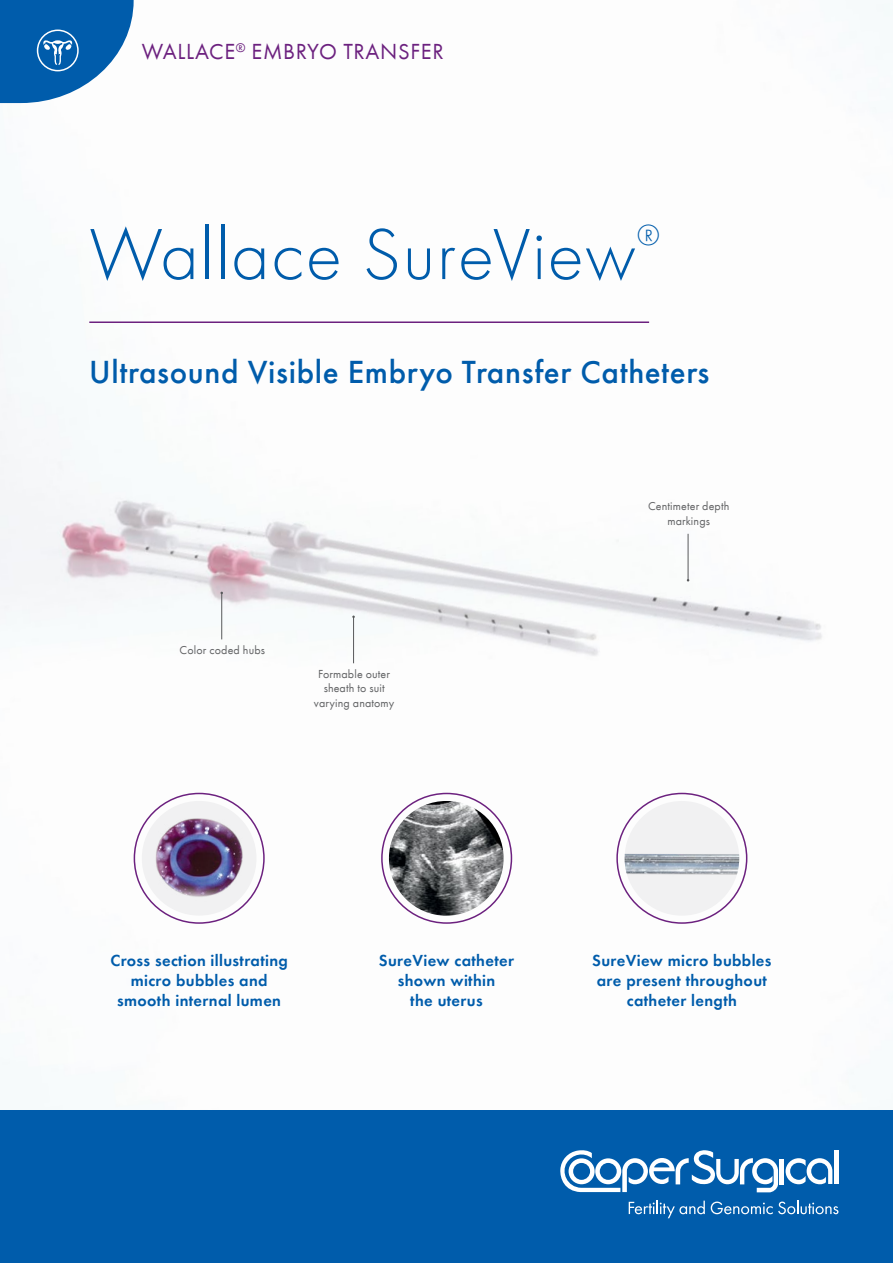
<style>
.page{position:relative;width:893px;height:1263px;background:#fff}
.page>*{position:absolute;margin:0;border:0;box-sizing:border-box;transform-origin:0 0}
.t1{font:300 75px "Futura PT";letter-spacing:.02em;color:#005cab}
.t2{font:500 33px "Futura PT";letter-spacing:.02em;color:#005cab}
.t3{font:300 30.6px "Futura PT";color:#005cab}
.t4{font:22.5px "Futura PT";letter-spacing:.03em;color:#6c217f}
.t5{font:600 16.5px/19.8px "Futura PT";letter-spacing:.02em;color:#005cab;text-align:center}
.t6{font:12px/14.4px "Futura PT";letter-spacing:.01em;color:#636466;text-align:center}
</style>
<div class="page">
<img style="left:0;top:3px;width:893px;height:921px">
<hr style="left:89px;top:321px;width:560px;height:2px;background:#6c217f">
<div style="left:0;top:1110px;width:893px;height:153px;background:#005cab"></div>
<hr style="left:780px;top:1159px;width:4px;height:25px;background:#fff">
<svg style="left:786px;top:1158px;width:46px;height:26px"></svg>
<hr style="left:835px;top:1150px;width:4px;height:34px;background:#fff">
<svg style="left:560px;top:1150px;width:218px;height:42px"></svg>
<svg style="left:629px;top:1200px;width:76px;height:18px"></svg>
<svg style="left:711px;top:1200px;width:127px;height:14px"></svg>
<svg style="left:0;top:0;width:134px;height:103px"></svg>
<img style="left:142px;top:801px;width:114px;height:109px">
<hr style="left:688px;top:534px;width:1px;height:46px;background:#58595b">
<hr style="left:221px;top:593px;width:1px;height:46px;background:#58595b">
<hr style="left:353px;top:617px;width:1px;height:46px;background:#58595b">
<img style="left:389px;top:801px;width:115px;height:115px;border-radius:57px">
<img style="left:625px;top:801px;width:114px;height:115px;border-radius:57px">
<h3 class="t4" style="left:142px;top:38px;width:303px">WALLACE<sup>®</sup> EMBRYO TRANSFER</h3>
<h1 class="t1" style="left:89px;top:212px;width:548px">Wallace SureView</h1>
<h3 class="t3" style="left:637px;top:218px;width:24px">®</h3>
<h2 class="t2" style="left:89px;top:352px;width:621px">Ultrasound Visible Embryo Transfer Catheters</h2>
<p class="t6" style="left:180px;top:643px;width:87px">Color coded hubs</p>
<p class="t6" style="left:314px;top:667px;width:82px">Formable outer sheath to suit varying anatomy</p>
<p class="t6" style="left:648px;top:499px;width:83px">Centimeter depth markings</p>
<p class="t5" style="left:110px;top:951px;width:179px">Cross section illustrating micro bubbles and smooth internal lumen</p>
<p class="t5" style="left:379px;top:951px;width:137px">SureView catheter shown within<br>the uterus</p>
<p class="t5" style="left:592px;top:950px;width:181px">SureView micro bubbles are present throughout catheter length</p>
</div>
